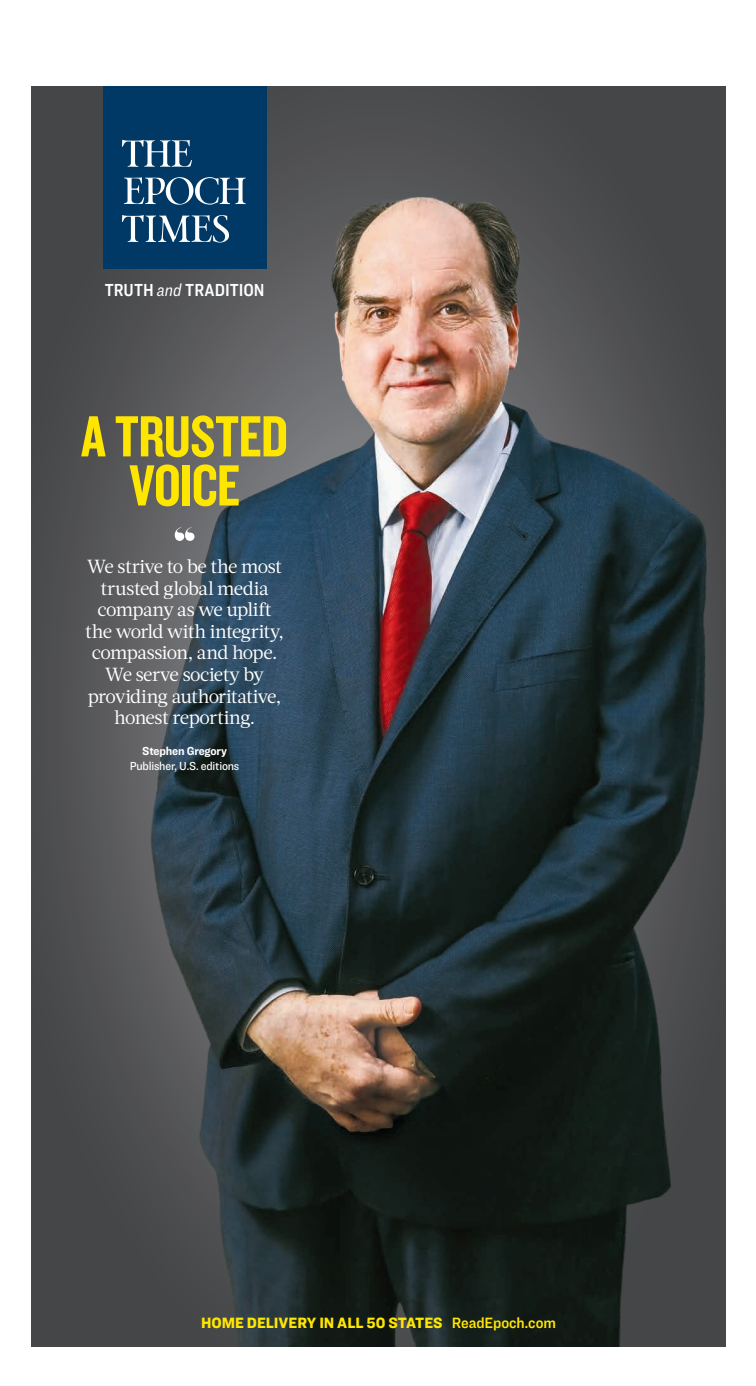
<style>
.page{position:relative;width:756px;height:1386px;background:#fff}
.page>*{position:absolute;margin:0;border:0;box-sizing:border-box;transform-origin:0 0}
.t1{font:60.29px/49.1px "Knockout 49 Liteweight";letter-spacing:-.015em;color:#ffe601;text-align:center}
.t2{font:18.9px/21.5px "Acta";letter-spacing:-.03em;color:#fff;text-align:center}
.t3{font:18.11px "Ringside Condensed Semi";color:#fff}
.t4{font:900 15.49px "Ringside Narrow";letter-spacing:-.005em;color:#ffe601}
.t5{font:500 12.08px "Ringside Narrow";letter-spacing:-.015em;color:#fff}
.t6{font:700 12.08px "Ringside Narrow";letter-spacing:-.015em;color:#fff}
.s1{font-family:"Ringside Condensed";font-style:italic}
.s2{font-family:"Ringside Narrow Semi";font-weight:400}
</style>
<div class="page">
<div style="left:32px;top:87px;width:694px;height:1260px;background:linear-gradient(to bottom,#4c4c4e,#4a4b4c)"></div>
<img style="left:110px;top:159px;width:616px;height:1188px">
<div style="left:103px;top:87px;width:164px;height:182px;background:#003965"></div>
<svg style="left:122px;top:215px;width:107px;height:28px"></svg>
<svg style="left:122px;top:139px;width:70px;height:28px"></svg>
<svg style="left:124px;top:177px;width:122px;height:28px"></svg>
<svg style="left:175px;top:527px;width:20px;height:14px"></svg>
<p class="t3" style="left:105px;top:278px;width:161px">TRUTH <span class="s1">and</span> TRADITION</p>
<h1 class="t1" style="left:81px;top:410px;width:209px">A TRUSTED<br>VOICE</h1>
<p class="t2" style="left:85px;top:556px;width:201px">We strive to be the most trusted global media company as we uplift the world with integrity, compassion, and hope.<br>We serve society by providing authoritative, honest reporting.</p>
<p class="t6" style="left:142px;top:742px;width:87px">Stephen Gregory</p>
<p class="t5" style="left:130px;top:757px;width:111px">Publisher, U.S. editions</p>
<p class="t4" style="left:201px;top:1312px;width:356px">HOME DELIVERY IN ALL 50 STATES <span class="s2">ReadEpoch.com</span></p>
</div>
